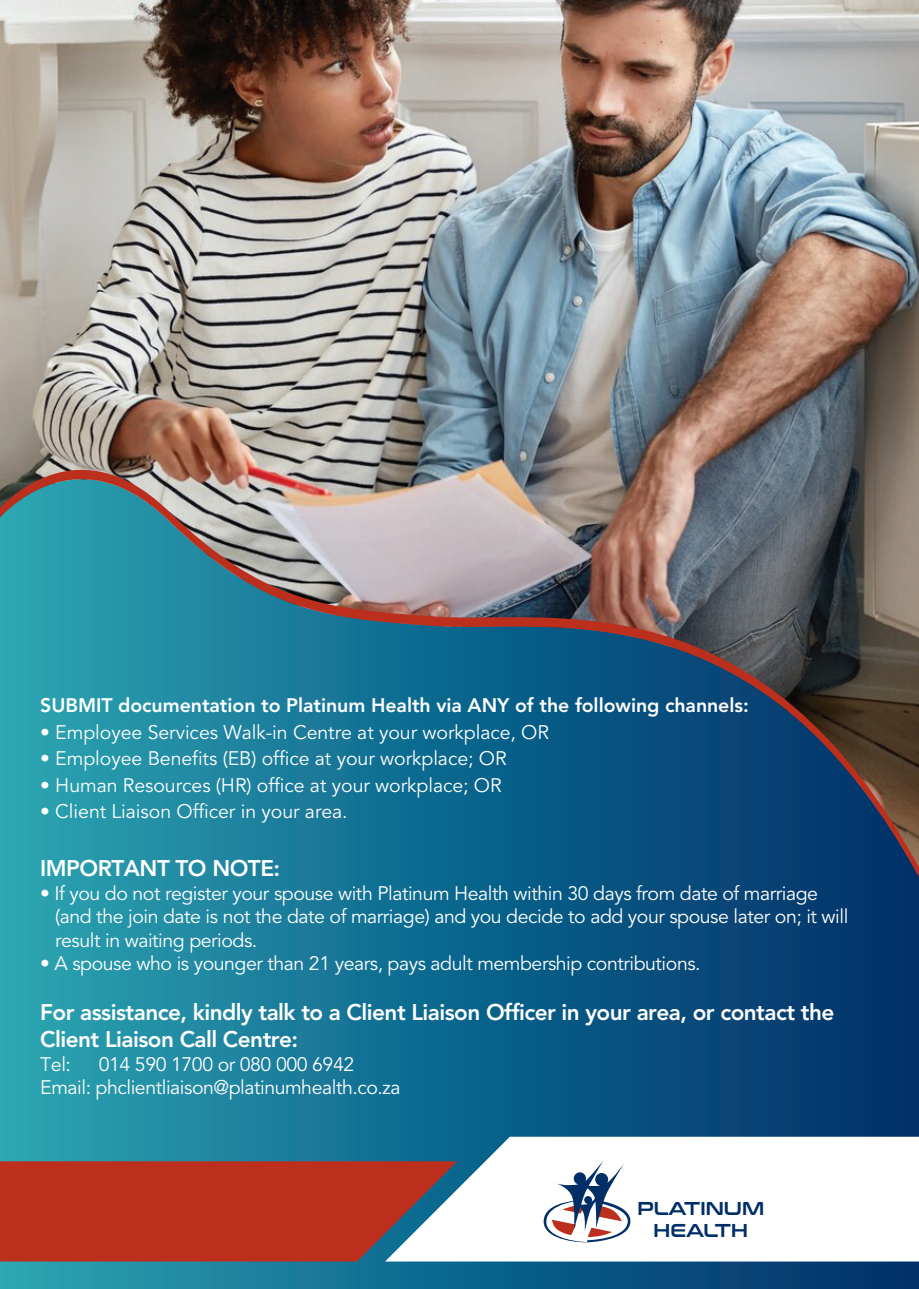
<style>
.page{position:relative;width:919px;height:1289px;background:#fff}
.page>*{position:absolute;margin:0;border:0;box-sizing:border-box;transform-origin:0 0}
.t1{font:800 22.5px/27px "Avenir";letter-spacing:-.025em;color:#fff}
.t2{font:19.5px/23.4px "Avenir";letter-spacing:-.025em;color:#fff}
.t3{font:19.5px "Avenir";letter-spacing:-.005em;color:#fff}
.t4{font:800 19.5px "Avenir";letter-spacing:-.005em;color:#fff}
.t5{font:18.6px/22.2px "Conthrax Sb";color:#002e67;text-align:center}
</style>
<div class="page">
<div style="left:0;top:0;width:918px;height:1288px;background:linear-gradient(to right,#28a3b2,#002d67)"></div>
<svg style="left:385px;top:1136px;width:533px;height:125px"></svg>
<svg style="left:0;top:1161px;width:457px;height:100px;background:#b53e30"></svg>
<svg style="left:543px;top:1160px;width:87px;height:82px"></svg>
<img style="left:0;top:0;width:918px;height:419px">
<img style="left:0;top:419px;width:918px;height:464px">
<p class="t4" style="left:40px;top:691px;width:710px">SUBMIT documentation to Platinum Health via ANY of the following channels:</p>
<p class="t3" style="left:40px;top:717px;width:510px">• Employee Services Walk-in Centre at your workplace, OR</p>
<p class="t3" style="left:40px;top:744px;width:468px">• Employee Benefits (EB) office at your workplace; OR</p>
<p class="t3" style="left:40px;top:770px;width:463px">• Human Resources (HR) office at your workplace; OR</p>
<p class="t3" style="left:40px;top:796px;width:309px">• Client Liaison Officer in your area.</p>
<p class="t1" style="left:40px;top:856px;width:241px">IMPORTANT TO NOTE:</p>
<p class="t2" style="left:55px;top:881px;width:794px;text-indent:-15px">• If you do not register your spouse with Platinum Health within 30 days from date of marriage (and the join date is not the date of marriage) and you decide to add your spouse later on; it will result in waiting periods.</p>
<p class="t2" style="left:40px;top:952px;width:662px">• A spouse who is younger than 21 years, pays adult membership contributions.</p>
<p class="t1" style="left:40px;top:1000px;width:795px">For assistance, kindly talk to a Client Liaison Officer in your area, or contact the<br>Client Liaison Call Centre:</p>
<p class="t2" style="left:40px;top:1052px;width:32px">Tel:</p>
<p class="t2" style="left:40px;top:1052px;width:362px;text-indent:59px">014 590 1700 or 080 000 6942<br>Email: phclientliaison@platinumhealth.co.za</p>
<p class="t5" style="left:637px;top:1195px;width:128px">PLATINUM<br>HEALTH</p>
</div>
